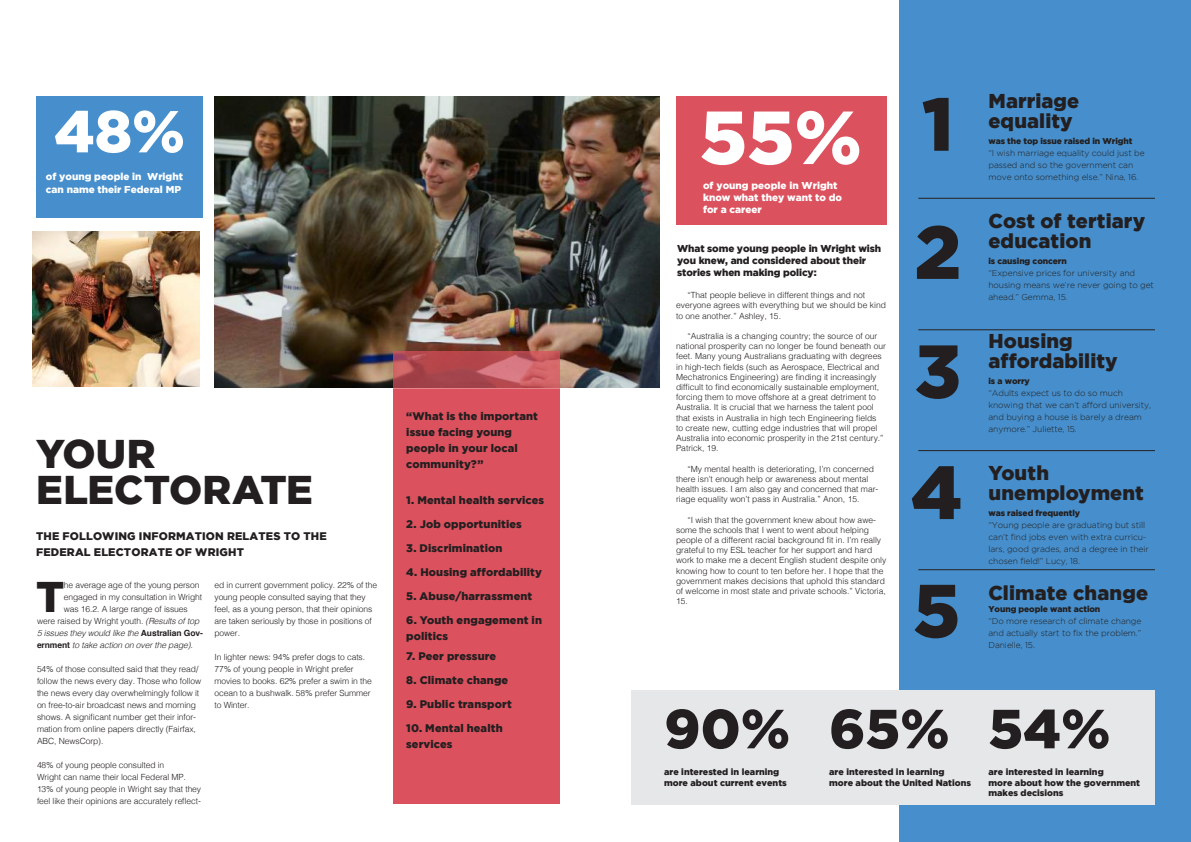
<style>
.page{position:relative;width:1191px;height:842px;background:#fff}
.page>*{position:absolute;margin:0;border:0;box-sizing:border-box;transform-origin:0 0}
.t1{font:900 75px/119.7px "Gotham";color:#231f20}
.t2{font:900 75px "Gotham";color:#fff}
.t3{font:900 59px "Gotham";color:#fff}
.t4{font:900 55px "Gotham";color:#231f20}
.t5{font:900 42.8px "Gotham";color:#231f20}
.t6{font:900 40px/36px "Gotham";color:#231f20}
.t7{font:900 20px/20px "Gotham";letter-spacing:.005em;color:#231f20}
.t8{font:900 11px/16px "Gotham";letter-spacing:.015em;color:#231f20}
.t9{font:900 10px/12px "Gotham";color:#fff}
.t10{font:900 10px/12px "Gotham";letter-spacing:-.01em;color:#231f20}
.t11{font:900 9px/10.8px "Gotham";color:#231f20}
.t12{font:300 8.5px/10.2px "Helvetica";color:#231f20}
.t13{font:300 8.5px/12px "Gotham";letter-spacing:-.01em;color:#231f20}
.t14{font:900 8.5px "Gotham";letter-spacing:-.01em;color:#231f20}
.t15{font:italic 300 8.5px "Helvetica";letter-spacing:-.01em;color:#231f20}
.s1{font-style:italic}
.s2{font-weight:700;font-style:normal}
</style>
<div class="page">
<div style="left:899px;top:0;width:292px;height:842px;background:#468fcc"></div>
<img style="left:214px;top:96px;width:445px;height:291px">
<img style="left:33px;top:231px;width:166px;height:156px">
<div style="left:676px;top:96px;width:210px;height:128px;background:#dc515e"></div>
<div style="left:393px;top:389px;width:166px;height:415px;background:#dc515e"></div>
<div style="left:631px;top:690px;width:524px;height:114px;background:#e6e7e9"></div>
<div style="left:36px;top:96px;width:166px;height:122px;background:#468fcc"></div>
<svg style="left:393px;top:351px;width:166px;height:38px"></svg>
<hr style="left:918px;top:198px;width:237px;height:1px;background:#231f20">
<hr style="left:918px;top:329px;width:237px;height:1px;background:#231f20">
<hr style="left:918px;top:569px;width:237px;height:1px;background:#231f20">
<hr style="left:918px;top:450px;width:237px;height:1px;background:#231f20">
<h2 class="t3" style="left:54px;top:109px;width:132px">48%</h2>
<p class="t9" style="left:46px;top:172px;width:139px">of young people in Wright can name their Federal MP</p>
<h3 class="t6" style="left:36px;top:439px;width:278px">YOUR<br>ELECTORATE</h3>
<p class="t8" style="left:36px;top:529px;width:292px">THE FOLLOWING INFORMATION RELATES TO THE<br>FEDERAL ELECTORATE OF WRIGHT</p>
<h3 class="t5" style="left:36px;top:581px;width:30px">T</h3>
<p class="t12" style="left:64px;top:581px;width:137px">he average age of the young person</p>
<p class="t12" style="left:214px;top:580px;width:164px;line-height:12px">ed in current government policy. 22% of the young people consulted saying that they feel, as a young person, that their opinions are taken seriously by those in positions of power.</p>
<p class="t12" style="left:214px;top:652px;width:159px;line-height:12px">In lighter news: 94% prefer dogs to cats.<br>77% of young people in Wright prefer movies to books. 62% prefer a swim in the ocean to a bushwalk. 58% prefer Summer to Winter.</p>
<p class="t12" style="left:64px;top:593px;width:140px">engaged in my consultation in Wright</p>
<p class="t12" style="left:64px;top:605px;width:125px">was 16.2. A large range of issues</p>
<p class="t12" style="left:37px;top:617px;width:164px">were raised by Wright youth. <span class="s1">(Results of top</span></p>
<p class="t15" style="left:37px;top:629px;width:167px">5 issues they would like the <span class="s2">Australian Gov-</span></p>
<p class="t15" style="left:37px;top:641px;width:157px"><span class="s2">ernment</span> to take action on over the page).</p>
<p class="t12" style="left:37px;top:664px;width:166px;line-height:12px">54% of those consulted said that they read/ follow the news every day. Those who follow the news every day overwhelmingly follow it on free-to-air broadcast news and morning shows. A significant number get their infor&shy;mation from online papers directly (Fairfax, ABC, NewsCorp).</p>
<p class="t12" style="left:37px;top:760px;width:166px;line-height:12px">48% of young people consulted in<br>Wright can name their local Federal MP.<br>13% of young people in Wright say that they feel like their opinions are accurately reflect-</p>
<p class="t8" style="left:406px;top:409px;width:133px">“What is the important issue facing young people in your local community?”</p>
<p class="t8" style="left:406px;top:493px;width:139px">1. Mental health services</p>
<p class="t8" style="left:406px;top:517px;width:117px">2. Job opportunities</p>
<p class="t8" style="left:406px;top:541px;width:98px">3. Discrimination</p>
<p class="t8" style="left:406px;top:565px;width:137px">4. Housing affordability</p>
<p class="t8" style="left:406px;top:589px;width:128px">5. Abuse/harrassment</p>
<p class="t8" style="left:406px;top:613px;width:137px">6. Youth engagement in politics</p>
<p class="t8" style="left:406px;top:649px;width:92px">7. Peer pressure</p>
<p class="t8" style="left:406px;top:673px;width:103px">8. Climate change</p>
<p class="t8" style="left:406px;top:697px;width:107px">9. Public transport</p>
<p class="t8" style="left:406px;top:721px;width:98px">10. Mental health services</p>
<h1 class="t2" style="left:700px;top:109px;width:163px">55%</h1>
<p class="t9" style="left:703px;top:180px;width:141px">of young people in Wright know what they want to do for a career</p>
<p class="t10" style="left:677px;top:243px;width:206px">What some young people in Wright wish you knew, and considered about their stories when making policy:</p>
<p class="t12" style="left:676px;top:291px;width:211px;text-indent:11px">“That people believe in different things and not everyone agrees with everything but we should be kind to one another.” Ashley, 15.</p>
<p class="t12" style="left:676px;top:332px;width:211px;text-indent:11px">“Australia is a changing country; the source of our national prosperity can no longer be found beneath our feet. Many young Australians graduating with degrees in high-tech fields (such as Aerospace, Electrical and Mechatronics Engineering) are finding it increasingly difficult to find economically sustainable employment, forcing them to move offshore at a great detriment to Australia. It is crucial that we harness the talent pool that exists in Australia in high tech Engineering fields<br>to create new, cutting edge industries that will propel Australia into economic prosperity in the 21st century.” Patrick, 19.</p>
<p class="t12" style="left:676px;top:464px;width:204px;text-indent:11px">“My mental health is deteriorating, I’m concerned there isn’t enough help or awareness about mental health issues. I am also gay and concerned that mar&shy;riage equality won’t pass in Australia.” Anon, 15.</p>
<p class="t12" style="left:676px;top:515px;width:212px;text-indent:11px">“I wish that the government knew about how awe&shy;some the schools that I went to went about helping people of a different racial background fit in. I’m really grateful to my ESL teacher for her support and hard work to make me a decent English student despite only knowing how to count to ten before her. I hope that the government makes decisions that uphold this standard of welcome in most state and private schools.” Victoria, 15.</p>
<h1 class="t1" style="left:914px;top:65px;width:48px;line-height:128.1px">1<br>2</h1>
<h1 class="t1" style="left:911px;top:317px;width:53px;text-align:justify">3<br>4<br>5</h1>
<h3 class="t7" style="left:988px;top:92px;width:92px">Marriage equality</h3>
<p class="t14" style="left:988px;top:138px;width:146px">was the top issue raised in Wright</p>
<p class="t13" style="left:988px;top:148px;width:158px">“I wish marriage equality could just be passed and so the government can move onto something else.” Nina, 16.</p>
<h3 class="t7" style="left:988px;top:212px;width:158px">Cost of tertiary education</h3>
<p class="t14" style="left:988px;top:258px;width:80px">is causing concern</p>
<p class="t13" style="left:988px;top:268px;width:167px">“Expensive prices for university and housing means we’re never going to get ahead.” Gemma, 15.</p>
<h3 class="t7" style="left:988px;top:332px;width:131px">Housing affordability</h3>
<p class="t14" style="left:988px;top:378px;width:43px">is a worry</p>
<p class="t13" style="left:988px;top:388px;width:164px">“Adults expect us to do so much knowing that we can’t afford university, and buying a house is barely a dream anymore.” Juliette, 15.</p>
<h3 class="t7" style="left:988px;top:464px;width:157px">Youth unemployment</h3>
<p class="t14" style="left:988px;top:510px;width:93px">was raised frequently</p>
<p class="t13" style="left:988px;top:520px;width:162px">“Young people are graduating but still can’t find jobs even with extra curricu&shy;lars, good grades, and a degree in their chosen field!” Lucy, 18.</p>
<h3 class="t7" style="left:988px;top:584px;width:161px">Climate change</h3>
<p class="t14" style="left:988px;top:606px;width:113px">Young people want action</p>
<p class="t13" style="left:988px;top:616px;width:154px;text-align:justify">“Do more research of climate change and actually start to fix the problem.” Danielle, 15.</p>
<h3 class="t4" style="left:664px;top:708px;width:448px">90% 65% 54%</h3>
<p class="t11" style="left:664px;top:767px;width:124px">are interested in learning more about current events</p>
<p class="t11" style="left:829px;top:767px;width:143px">are interested in learning<br>more about the United Nations</p>
<p class="t11" style="left:988px;top:767px;width:153px">are interested in learning<br>more about how the government makes decisions</p>
</div>
